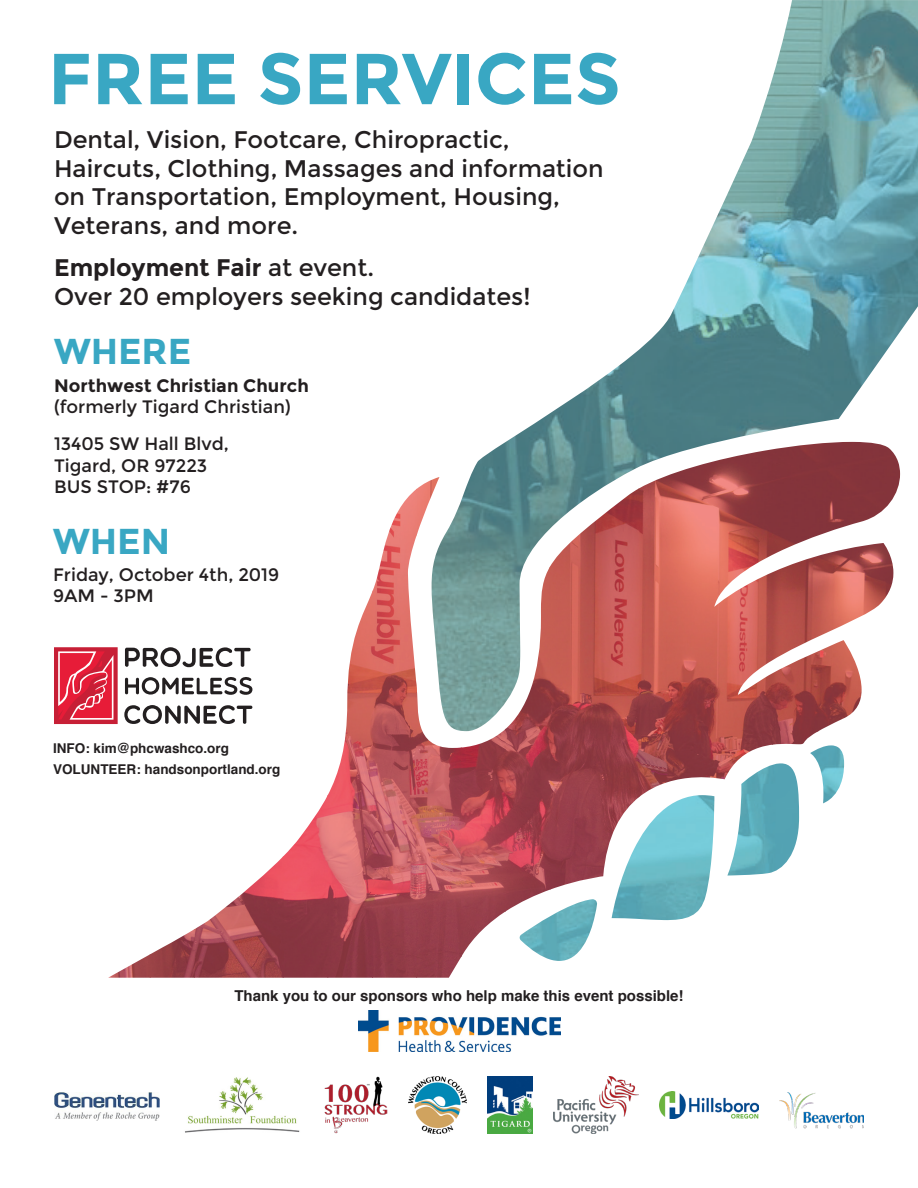
<style>
.page{position:relative;width:918px;height:1188px;background:#fff}
.page>*{position:absolute;margin:0;border:0;box-sizing:border-box;transform-origin:0 0}
.t1{font:700 72px "Montserrat";color:#39a7c3}
.t2{font:700 36px "Montserrat";color:#39a7c3}
.t3{font:24px/28.8px "Montserrat";color:#231f20}
.t4{font:18px/21.6px "Montserrat";color:#231f20}
.t5{font:700 15px "Helvetica";color:#231f20}
.t6{font:700 13.5px "Helvetica";color:#231f20}
.s1{font-weight:700}
</style>
<div class="page">
<svg style="left:54px;top:647px;width:64px;height:77px;background:#de4056"></svg>
<svg style="left:125px;top:647px;width:126px;height:21px"></svg>
<svg style="left:125px;top:677px;width:128px;height:18px"></svg>
<svg style="left:124px;top:705px;width:129px;height:19px"></svg>
<img style="left:54px;top:1092px;width:106px;height:28px">
<img style="left:660px;top:1092px;width:98px;height:26px">
<img style="left:780px;top:1092px;width:84px;height:37px">
<img style="left:359px;top:1011px;width:201px;height:40px">
<img style="left:520px;top:745px;width:324px;height:216px">
<img style="left:416px;top:479px;width:16px;height:55px">
<img style="left:373px;top:489px;width:44px;height:489px">
<img style="left:551px;top:731px;width:88px;height:159px">
<img style="left:328px;top:590px;width:45px;height:388px">
<img style="left:506px;top:731px;width:45px;height:181px">
<img style="left:416px;top:682px;width:45px;height:296px">
<img style="left:461px;top:731px;width:45px;height:226px">
<img style="left:638px;top:731px;width:135px;height:67px">
<img style="left:772px;top:731px;width:47px;height:14px">
<img style="left:283px;top:795px;width:45px;height:183px">
<img style="left:195px;top:856px;width:89px;height:122px">
<img style="left:151px;top:929px;width:44px;height:49px">
<img style="left:108px;top:954px;width:43px;height:24px">
<img style="left:432px;top:0;width:486px;height:731px">
<img style="left:408px;top:1076px;width:58px;height:58px">
<img style="left:487px;top:1076px;width:46px;height:58px">
<img style="left:554px;top:1076px;width:85px;height:58px">
<img style="left:325px;top:1076px;width:62px;height:58px">
<img style="left:185px;top:1077px;width:115px;height:56px">
<p class="t1" style="left:48px;top:36px;width:574px">FREE SERVICES</p>
<p class="t3" style="left:54px;top:125px;width:551px">Dental, Vision, Footcare, Chiropractic, Haircuts, Clothing, Massages and information on Transportation, Employment, Housing, Veterans, and more.</p>
<p class="t3" style="left:54px;top:254px;width:478px"><span class="s1">Employment Fair</span> at event.<br>Over 20 employers seeking candidates!</p>
<p class="t2" style="left:54px;top:330px;width:139px">WHERE</p>
<p class="t4" style="left:54px;top:375px;width:256px"><span class="s1">Northwest Christian Church </span>(formerly Tigard Christian)</p>
<p class="t4" style="left:54px;top:433px;width:176px">13405 SW Hall Blvd,</p>
<p class="t4" style="left:54px;top:455px;width:155px">Tigard, OR 97223</p>
<p class="t4" style="left:54px;top:476px;width:138px">BUS STOP: #76</p>
<p class="t2" style="left:53px;top:520px;width:119px">WHEN</p>
<p class="t4" style="left:53px;top:564px;width:228px">Friday, October 4th, 2019</p>
<p class="t4" style="left:53px;top:585px;width:102px">9AM - 3PM</p>
<p class="t6" style="left:53px;top:738px;width:177px">INFO: kim@phcwashco.org</p>
<p class="t6" style="left:53px;top:759px;width:229px">VOLUNTEER: handsonportland.org</p>
<p class="t5" style="left:234px;top:984px;width:451px">Thank you to our sponsors who help make this event possible!</p>
</div>
